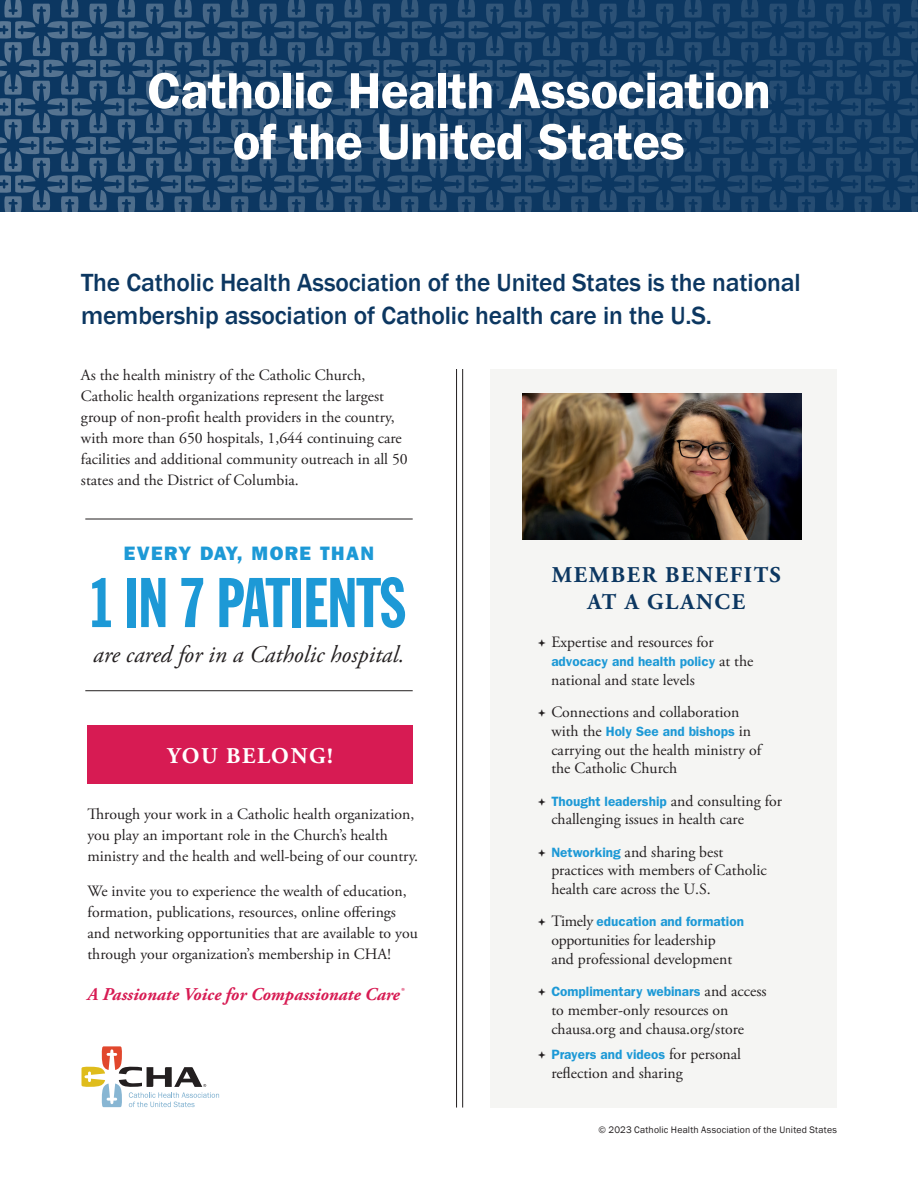
<style>
.page{position:relative;width:918px;height:1188px;background:#fff}
.page>*{position:absolute;margin:0;border:0;box-sizing:border-box;transform-origin:0 0}
.t1{font:69px "Franklin Gothic Extra Cond";color:#1d99d6}
.t2{font:600 51px/51px "Franklin Gothic";letter-spacing:-.01em;color:#fff;text-align:center}
.t3{font:500 25.5px/33px "Franklin Gothic";letter-spacing:-.005em;color:#0c3761}
.t4{font:italic 24px "Adobe Garamond Pro";color:#231f20}
.t5{font:700 22.5px/27px "Adobe Garamond Pro";letter-spacing:.075em;color:#0c3761;text-align:center}
.t6{font:700 22.5px "Adobe Garamond Pro";letter-spacing:.075em;color:#fff}
.t7{font:800 19.5px "Franklin Gothic";letter-spacing:.075em;color:#1d99d6}
.t8{font:italic 700 18px "Adobe Garamond Pro";color:#d71b53}
.t9{font:15.75px/21px "Adobe Garamond Pro";color:#231f20}
.t10{font:600 13.5px "Franklin Gothic";color:#1d99d6}
.t11{font:9.75px "Franklin Gothic";letter-spacing:.015em;color:#231f20}
.s1{font-family:"Adobe Garamond Pro";font-weight:400;font-size:15.75px;color:#231f20}
.s2{color:#231f20}
.s3{font-family:"Franklin Gothic";font-weight:600;font-size:13.5px;color:#1d99d6}
</style>
<div class="page">
<div style="left:490px;top:369px;width:347px;height:739px;background:#f5f5f3"></div>
<div style="left:87px;top:726px;width:326px;height:58px;background:#d71b53"></div>
<svg style="left:0;top:0;width:918px;height:212px;background:#1e466d"></svg>
<hr style="left:456px;top:369px;width:1px;height:739px;background:#231f20">
<hr style="left:462px;top:369px;width:1px;height:739px;background:#231f20">
<hr style="left:85px;top:519px;width:328px;height:1px;background:#231f20">
<hr style="left:85px;top:690px;width:328px;height:1px;background:#231f20">
<svg style="left:82px;top:1046px;width:137px;height:61px"></svg>
<img style="left:523px;top:394px;width:279px;height:145px">
<h2 class="t2" style="left:147px;top:65px;width:625px">Catholic Health Association of the United States</h2>
<h3 class="t3" style="left:81px;top:266px;width:721px">The Catholic Health Association of the United States is the national membership association of Catholic health care in the U.S.</h3>
<p class="t9" style="left:81px;top:365px;width:328px">As the health ministry of the Catholic Church, Catholic health organizations represent the largest group of non-profit health providers in the country, with more than 650 hospitals, 1,644 continuing care facilities and additional community outreach in all 50 states and the District of Columbia.</p>
<p class="t7" style="left:124px;top:541px;width:252px">EVERY DAY, MORE THAN</p>
<h1 class="t1" style="left:92px;top:566px;width:315px">1 IN 7 PATIENTS</h1>
<h3 class="t4" style="left:93px;top:640px;width:313px">are cared for in a Catholic hospital.</h3>
<h3 class="t6" style="left:167px;top:743px;width:167px">YOU BELONG!</h3>
<p class="t9" style="left:87px;top:804px;width:332px">Through your work in a Catholic health organization, you play an important role in the Church’s health ministry and the health and well-being of our country.</p>
<p class="t9" style="left:87px;top:881px;width:332px">We invite you to experience the wealth of education, formation, publications, resources, online offerings and networking opportunities that are available to you through your organization’s membership in CHA!</p>
<p class="t8" style="left:87px;top:984px;width:318px">A Passionate Voice for Compassionate Care<sup>®</sup></p>
<h3 class="t5" style="left:552px;top:562px;width:231px">MEMBER BENEFITS<br>AT A GLANCE</h3>
<p class="t9" style="left:538px;top:632px;width:177px">❖ Expertise and resources for</p>
<p class="t10" style="left:551px;top:653px;width:204px">advocacy and health policy <span class="s1">at the</span></p>
<p class="t9" style="left:551px;top:670px;width:145px">national and state levels</p>
<p class="t9" style="left:538px;top:702px;width:203px">❖ Connections and collaboration</p>
<p class="t10" style="left:551px;top:723px;width:201px"><span class="s1">with the</span> Holy See and bishops <span class="s1">in</span></p>
<p class="t9" style="left:551px;top:741px;width:211px;line-height:18.8px">carrying out the health ministry of the Catholic Church</p>
<p class="t10" style="left:538px;top:793px;width:246px"><span class="s2">❖</span> Thought leadership <span class="s1">and consulting for</span></p>
<p class="t9" style="left:551px;top:809px;width:194px">challenging issues in health care</p>
<p class="t9" style="left:551px;top:843px;width:217px;line-height:18.8px;text-indent:-14px">❖ <span class="s3">Networking</span> and sharing best practices with members of Catholic health care across the U.S.</p>
<p class="t10" style="left:538px;top:914px;width:208px"><span class="s2">❖</span> <span class="s1">Timely</span> education and formation</p>
<p class="t9" style="left:551px;top:931px;width:182px;line-height:18.8px">opportunities for leadership and professional development</p>
<p class="t10" style="left:538px;top:983px;width:230px"><span class="s2">❖</span> Complimentary webinars <span class="s1">and access</span></p>
<p class="t9" style="left:551px;top:1001px;width:194px;line-height:18.8px">to member-only resources on chausa.org and chausa.org/store</p>
<p class="t10" style="left:538px;top:1046px;width:205px"><span class="s2">❖</span> Prayers and videos <span class="s1">for personal</span></p>
<p class="t9" style="left:551px;top:1063px;width:133px">reflection and sharing</p>
<p class="t11" style="left:599px;top:1123px;width:240px">© 2023 Catholic Health Association of the United States</p>
</div>
